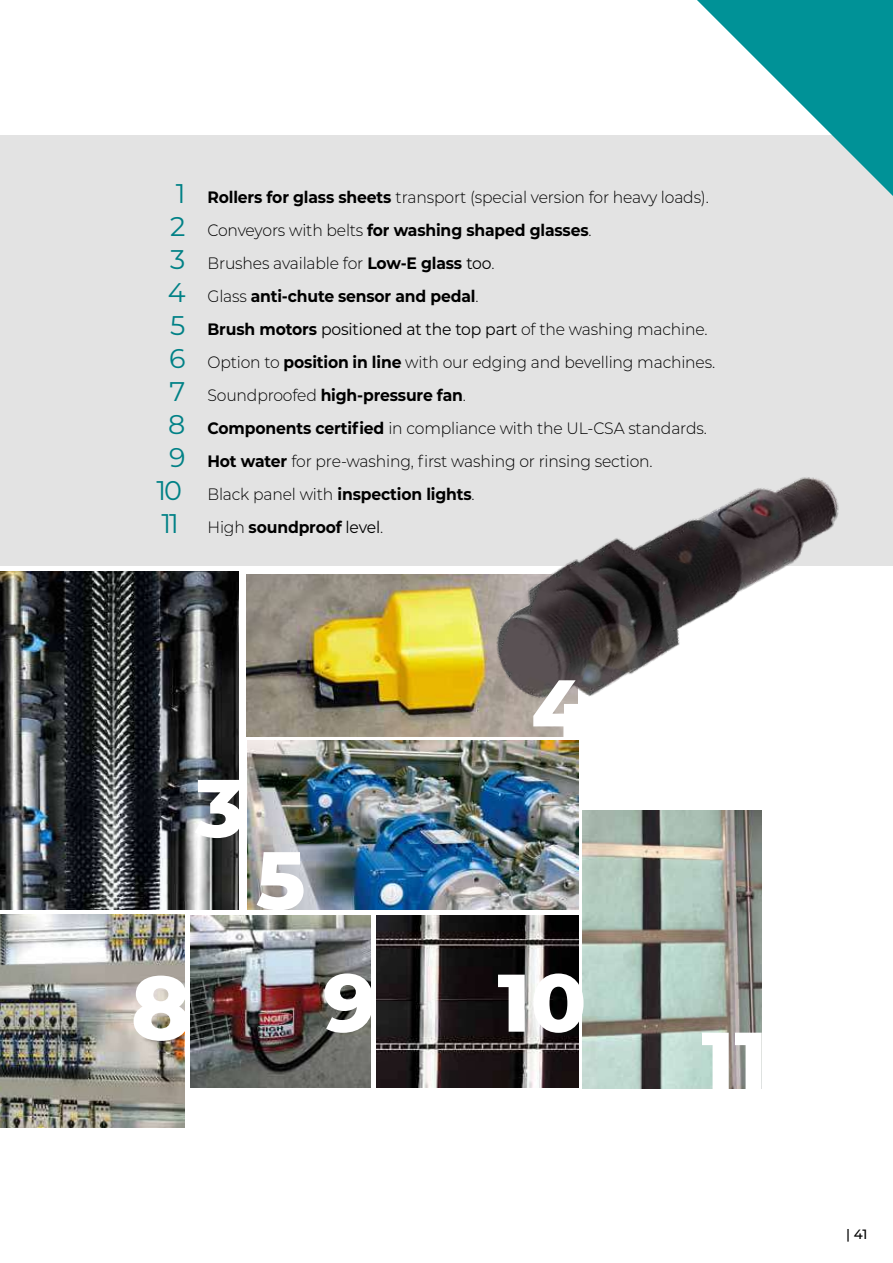
<style>
.page{position:relative;width:893px;height:1263px;background:#fff}
.page>*{position:absolute;margin:0;border:0;box-sizing:border-box;transform-origin:0 0}
.t1{font:800 89.7px "Montserrat";color:#fff}
.t2{font:800 81.45px "Montserrat";color:#fff}
.t3{font:300 16.5px "Montserrat";letter-spacing:-.01em;color:#000;scale:.95 1}
.t4{font:700 16.5px "Montserrat";letter-spacing:-.01em;color:#000;scale:.95 1}
.t5{font:16.5px "Montserrat";letter-spacing:-.01em;color:#000;scale:.95 1}
.t6{font:500 13.5px "Montserrat";color:#000}
.s1{font-weight:400;font-size:27px;color:#009297}
.s2{font-weight:700}
.s3{font-weight:300}
.s4{font-weight:400}
.s5{font-size:27px;color:#009297}
</style>
<div class="page">
<div style="left:0;top:135px;width:893px;height:431px;background:#e3e3e3"></div>
<img style="left:190px;top:915px;width:181px;height:172px">
<img style="left:0;top:914px;width:185px;height:213px">
<img style="left:376px;top:915px;width:202px;height:172px">
<img style="left:0;top:572px;width:238px;height:337px">
<img style="left:583px;top:810px;width:178px;height:279px">
<img style="left:246px;top:574px;width:222px;height:162px">
<svg style="left:697px;top:0;width:196px;height:196px"></svg>
<img style="left:248px;top:741px;width:330px;height:168px">
<img style="left:468px;top:477px;width:371px;height:309px">
<p class="t3" style="left:176px;top:186px;width:563px"><span class="s1">1</span> <span class="s2">Rollers for glass sheets</span> transport (special version for heavy loads).</p>
<p class="t4" style="left:170px;top:218px;width:445px"><span class="s1">2</span> <span class="s3">Conveyors with belts</span> for washing shaped glasses<span class="s3">.</span></p>
<p class="t3" style="left:170px;top:252px;width:343px"><span class="s1">3</span> Brushes available for <span class="s2">Low-E glass</span> <span class="s4">too</span>.</p>
<p class="t4" style="left:168px;top:284px;width:329px"><span class="s1">4</span> <span class="s3">Glass</span> anti-chute sensor and pedal<span class="s3">.</span></p>
<p class="t5" style="left:170px;top:317px;width:567px"><span class="s5">5</span> <span class="s2">Brush motors</span> positioned at the top part <span class="s3">of the washing machine.</span></p>
<p class="t3" style="left:169px;top:351px;width:576px"><span class="s1">6</span> Option to <span class="s2">position in line</span> with our edging and bevelling machines.</p>
<p class="t4" style="left:170px;top:383px;width:313px"><span class="s1">7</span> <span class="s3">Soundproofed</span> high-pressure fan<span class="s3">.</span></p>
<p class="t3" style="left:168px;top:417px;width:568px"><span class="s1">8</span> <span class="s2">Components certified</span> in compliance with the UL-CSA standards.</p>
<p class="t3" style="left:169px;top:450px;width:511px"><span class="s1">9</span> <span class="s2">Hot water</span> for pre-washing, first washing or rinsing section.</p>
<p class="t4" style="left:156px;top:482px;width:336px"><span class="s1">10</span> <span class="s3">Black panel with</span> inspection lights<span class="s3">.</span></p>
<p class="t4" style="left:162px;top:515px;width:235px"><span class="s1">11</span> <span class="s3">High</span> soundproof <span class="s4">level</span><span class="s3">.</span></p>
<h2 class="t2" style="left:195px;top:748px;width:51px">3</h2>
<h2 class="t2" style="left:256px;top:820px;width:51px">5</h2>
<h2 class="t2" style="left:531px;top:649px;width:59px">4</h2>
<h1 class="t1" style="left:131px;top:942px;width:61px">8</h1>
<h2 class="t2" style="left:323px;top:943px;width:54px">9</h2>
<h2 class="t2" style="left:497px;top:943px;width:90px">10</h2>
<h2 class="t2" style="left:701px;top:1001px;width:67px">11</h2>
<p class="t6" style="left:846px;top:1224px;width:23px">| 41</p>
</div>
